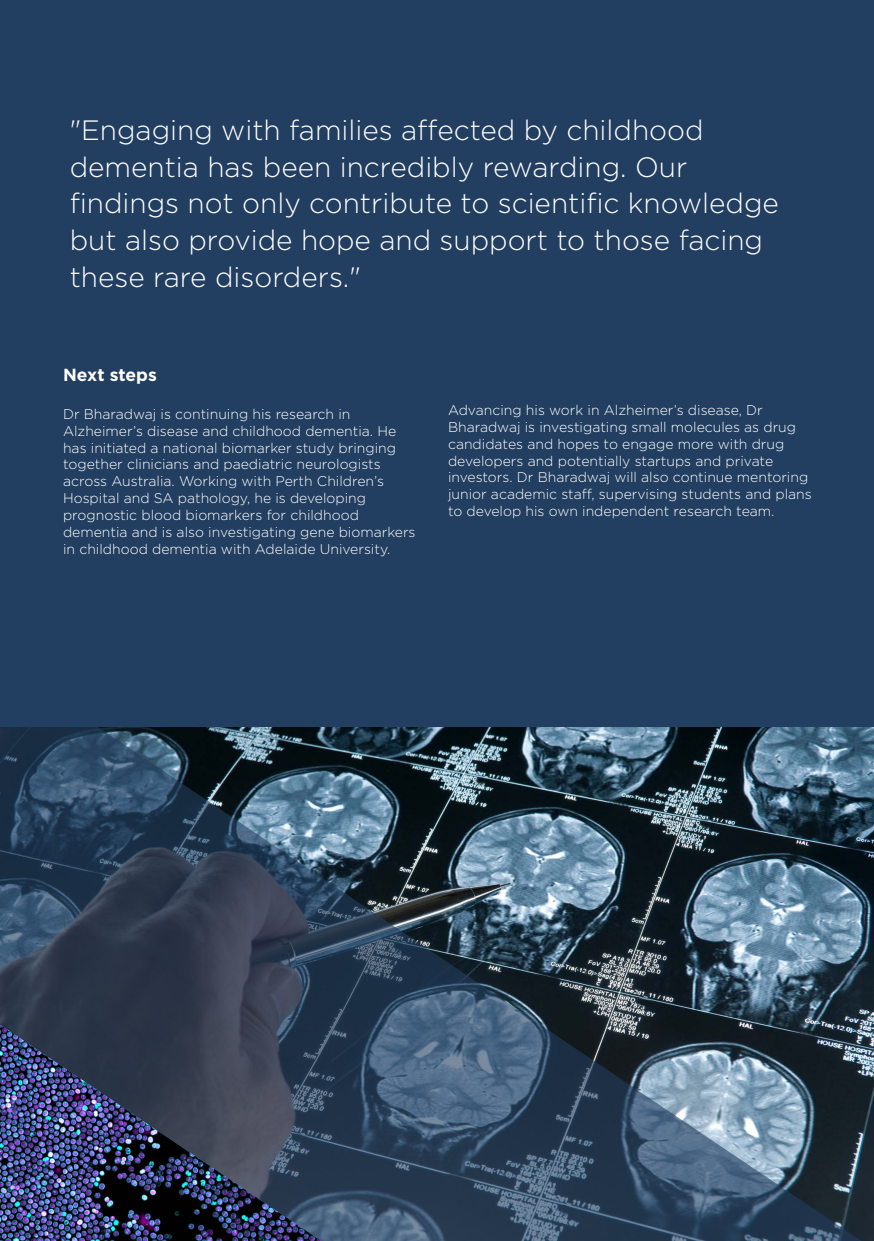
<style>
.page{position:relative;width:874px;height:1241px;background:#fff}
.page>*{position:absolute;margin:0;border:0;box-sizing:border-box;transform-origin:0 0}
.Body_-_Left_Aligned{font:300 28px/36.8px "Gotham";color:#fff}
.Heading_3{font:700 17.5px "Gotham";color:#fff}
.Body_-_Left_Aligned-2{font:300 14px/16.8px "Gotham";color:#fff}
</style>
<div class="page">
<div style="left:0;top:0;width:873px;height:737px;background:#223e60"></div>
<svg style="left:0;top:727px;width:873px;height:513px;background:#3a4f62"></svg>
<img style="left:0;top:1024px;width:321px;height:216px">
<p class="Body_-_Left_Aligned" style="left:70px;top:111px;width:710px">"Engaging with families affected by childhood dementia has been incredibly rewarding. Our findings not only contribute to scientific knowledge but also provide hope and support to those facing these rare disorders."</p>
<h3 class="Heading_3" style="left:63px;top:363px;width:95px">Next steps</h3>
<p class="Body_-_Left_Aligned-2" style="left:63px;top:405px;width:354px">Dr Bharadwaj is continuing his research in Alzheimer’s disease and childhood dementia. He has initiated a national biomarker study bringing together clinicians and paediatric neurologists across Australia. Working with Perth Children’s Hospital and SA pathology, he is developing prognostic blood biomarkers for childhood dementia and is also investigating gene biomarkers in childhood dementia with Adelaide University.</p>
<p class="Body_-_Left_Aligned-2" style="left:448px;top:401px;width:365px">Advancing his work in Alzheimer’s disease, Dr Bharadwaj is investigating small molecules as drug candidates and hopes to engage more with drug developers and potentially startups and private investors. Dr Bharadwaj will also continue mentoring junior academic staff, supervising students and plans to develop his own independent research team.</p>
</div>
